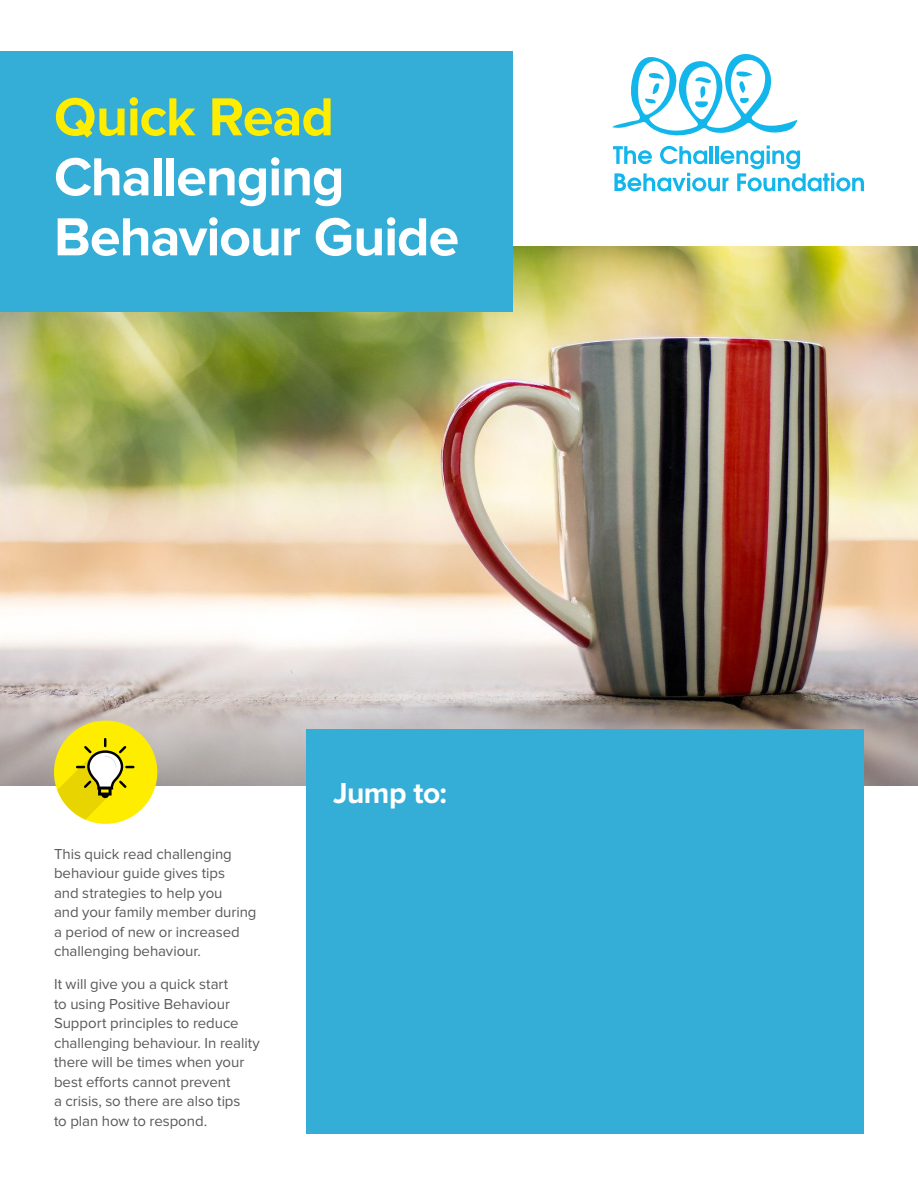
<style>
.page{position:relative;width:918px;height:1188px;background:#fff}
.page>*{position:absolute;margin:0;border:0;box-sizing:border-box;transform-origin:0 0}
.Title_Headline{font:700 55.5px/60px "Proxima Nova";letter-spacing:-.02em;color:#fff}
.Subhead3_Indigo{font:700 30px "Proxima Nova";letter-spacing:-.015em;color:#fff}
.Sidebar_Bullet_White{font:15px/19.5px "Proxima Nova";letter-spacing:-.005em;color:#58595b}
.s1{color:#ffed00}
</style>
<div class="page">
<svg style="left:613px;top:146px;width:251px;height:45px"></svg>
<svg style="left:612px;top:54px;width:185px;height:82px"></svg>
<img style="left:0;top:246px;width:918px;height:540px">
<div style="left:306px;top:729px;width:558px;height:405px;background:#34aed6"></div>
<div style="left:0;top:51px;width:513px;height:261px;background:#34aed6"></div>
<div style="left:54px;top:721px;width:103px;height:103px;background:#ffed00;border-radius:50%"></div>
<svg style="left:57px;top:738px;width:77px;height:82px"></svg>
<p class="Title_Headline" style="left:54px;top:88px;width:407px"><span class="s1">Quick Read<br></span>Challenging<br>Behaviour Guide</p>
<p class="Sidebar_Bullet_White" style="left:54px;top:844px;width:204px">This quick read challenging behaviour guide gives tips<br>and strategies to help you<br>and your family member during a period of new or increased challenging behaviour.</p>
<p class="Sidebar_Bullet_White" style="left:54px;top:975px;width:207px">It will give you a quick start<br>to using Positive Behaviour<br>Support principles to reduce challenging behaviour. In reality there will be times when your best efforts cannot prevent<br>a crisis, so there are also tips<br>to plan how to respond.</p>
<p class="Subhead3_Indigo" style="left:333px;top:776px;width:116px">Jump to:</p>
</div>
